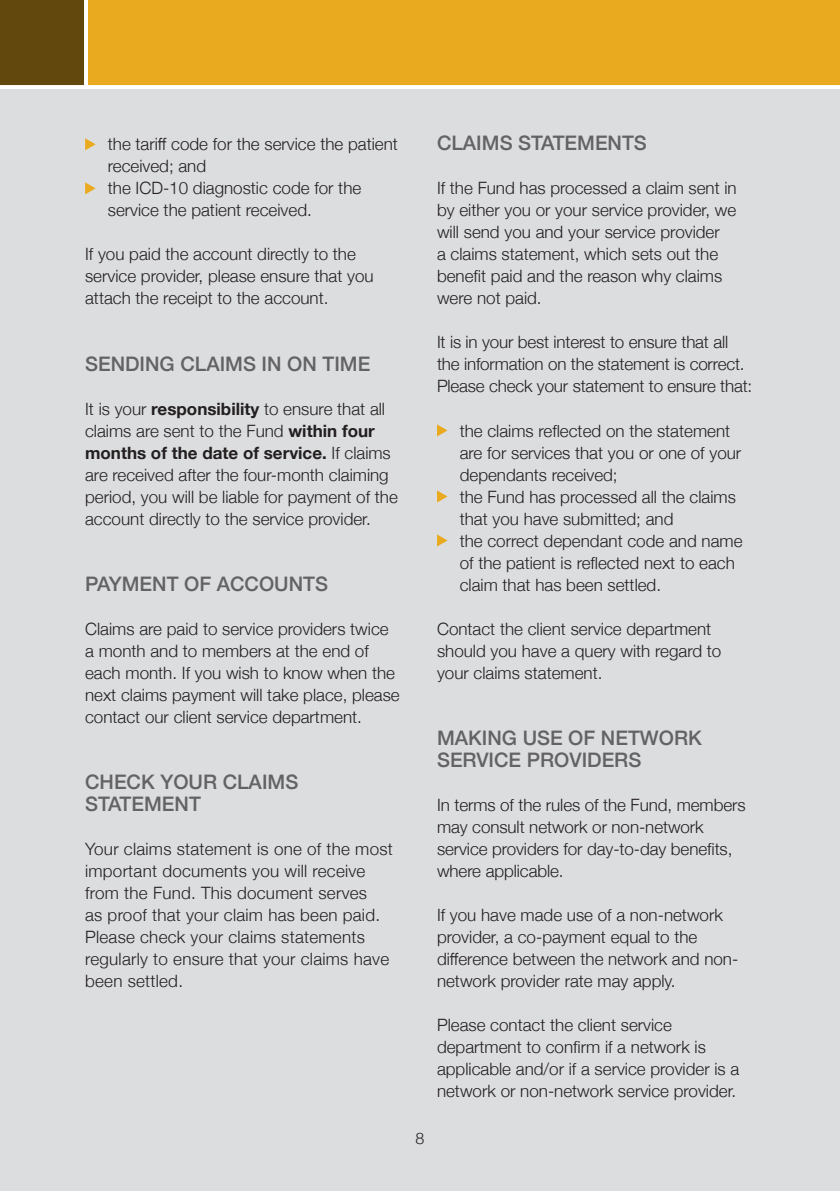
<style>
.page{position:relative;width:840px;height:1191px;background:#fff}
.page>*{position:absolute;margin:0;border:0;box-sizing:border-box;transform-origin:0 0}
.t1{font:500 20px/22px "Helvetica Neue";color:#636366}
.t2{font:300 17px/22px "Helvetica Neue";color:#231f20}
.t3{font:300 16px "Helvetica Neue";color:#231f20}
.s1{font-weight:700}
</style>
<div class="page">
<div style="left:0;top:85px;width:839px;height:1106px;background:#dcdddf"></div>
<div style="left:0;top:0;width:839px;height:85px;background:#eaaa20"></div>
<div style="left:0;top:0;width:85px;height:85px;background:#63480e"></div>
<hr style="left:84px;top:0;width:4px;height:85px;background:#fff">
<svg style="left:0;top:85px;width:839px;height:4px;background:#fefdfb"></svg>
<svg style="left:85px;top:138px;width:11px;height:12px"></svg>
<svg style="left:85px;top:182px;width:11px;height:12px"></svg>
<svg style="left:437px;top:424px;width:10px;height:12px"></svg>
<svg style="left:437px;top:490px;width:10px;height:12px"></svg>
<svg style="left:437px;top:534px;width:10px;height:12px"></svg>
<p class="t2" style="left:108px;top:132px;width:291px">the tariff code for the service the patient received; and<br>the ICD-10 diagnostic code for the service the patient received.</p>
<p class="t2" style="left:85px;top:242px;width:290px">If you paid the account directly to the service provider, please ensure that you attach the receipt to the account.</p>
<p class="t1" style="left:85px;top:351px;width:286px">SENDING CLAIMS IN ON TIME</p>
<p class="t2" style="left:85px;top:396px;width:314px">It is your <span class="s1">responsibility</span> to ensure that all claims are sent to the Fund <span class="s1">within four months of the date of service.</span> If claims are received after the four-month claiming period, you will be liable for payment of the account directly to the service provider.</p>
<p class="t1" style="left:85px;top:571px;width:244px">PAYMENT OF ACCOUNTS</p>
<p class="t2" style="left:85px;top:616px;width:316px">Claims are paid to service providers twice a month and to members at the end of each month. If you wish to know when the next claims payment will take place, please contact our client service department.</p>
<p class="t1" style="left:85px;top:769px;width:214px">CHECK YOUR CLAIMS<br>STATEMENT</p>
<p class="t2" style="left:85px;top:836px;width:309px">Your claims statement is one of the most important documents you will receive from the Fund. This document serves<br>as proof that your claim has been paid.<br>Please check your claims statements regularly to ensure that your claims have been settled.</p>
<p class="t1" style="left:437px;top:131px;width:211px">CLAIMS STATEMENTS</p>
<p class="t2" style="left:437px;top:176px;width:301px">If the Fund has processed a claim sent in by either you or your service provider, we will send you and your service provider<br>a claims statement, which sets out the benefit paid and the reason why claims were not paid.</p>
<p class="t2" style="left:437px;top:330px;width:317px">It is in your best interest to ensure that all the information on the statement is correct.<br>Please check your statement to ensure that:</p>
<p class="t2" style="left:459px;top:418px;width:284px">the claims reflected on the statement are for services that you or one of your dependants received;<br>the Fund has processed all the claims that you have submitted; and<br>the correct dependant code and name of the patient is reflected next to each claim that has been settled.</p>
<p class="t2" style="left:437px;top:616px;width:286px">Contact the client service department should you have a query with regard to your claims statement.</p>
<p class="t3" style="left:415px;top:1125px;width:10px">8</p>
<p class="t1" style="left:437px;top:725px;width:266px">MAKING USE OF NETWORK<br>SERVICE PROVIDERS</p>
<p class="t2" style="left:437px;top:792px;width:310px">In terms of the rules of the Fund, members may consult network or non-network service providers for day-to-day benefits, where applicable.</p>
<p class="t2" style="left:437px;top:902px;width:303px">If you have made use of a non-network provider, a co-payment equal to the difference between the network and non&shy;network provider rate may apply.</p>
<p class="t2" style="left:437px;top:1012px;width:304px">Please contact the client service department to confirm if a network is applicable and/or if a service provider is a network or non-network service provider.</p>
</div>
